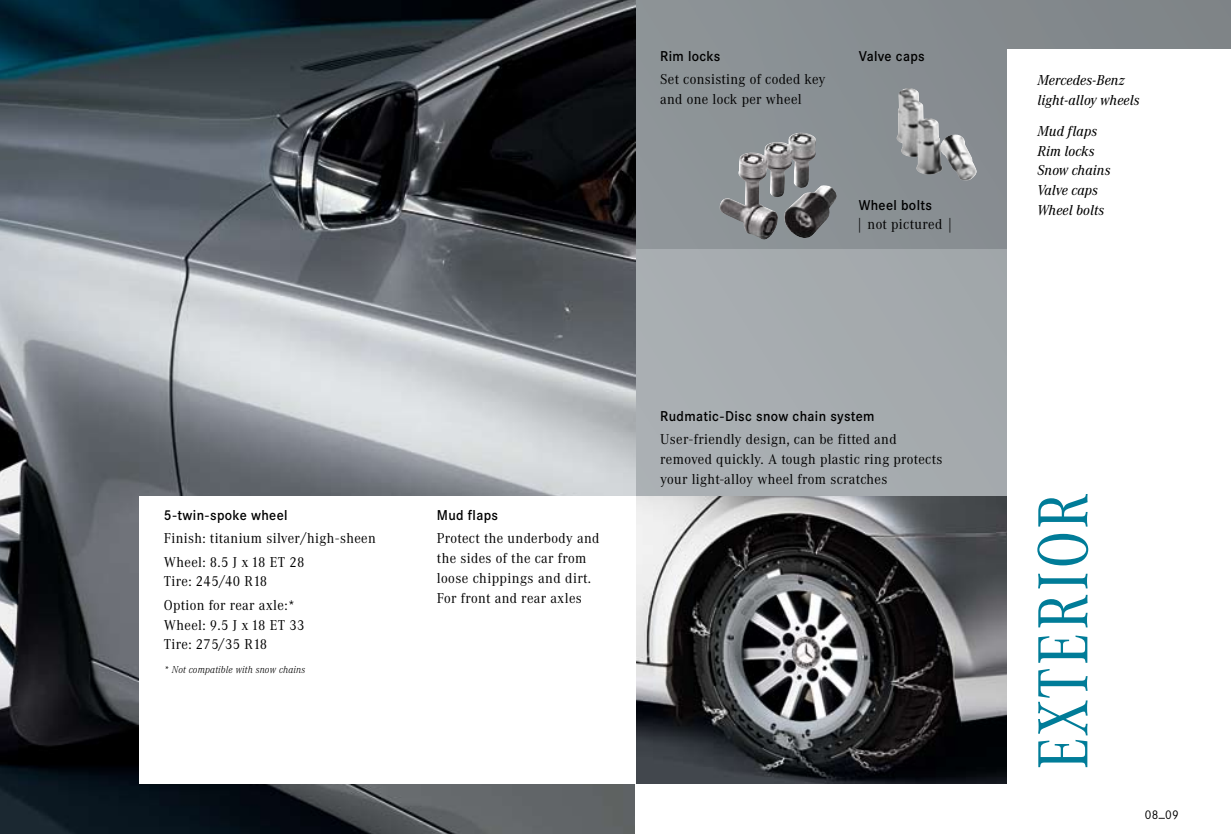
<style>
.page{position:relative;width:1231px;height:834px;background:#fff}
.page>*{position:absolute;margin:0;border:0;box-sizing:border-box;transform-origin:0 0}
.t1{font:73.5px "Corporate A Con";letter-spacing:.035em;color:#007c98}
.t2{font:14.88px/19.8px "Corporate A";letter-spacing:.025em;color:#000;scale:.95 1}
.t3{font:600 14.88px "Corporate S";letter-spacing:.025em;color:#000;scale:.95 1}
.t4{font:italic 500 14.88px/19.8px "Corporate A";letter-spacing:.01em;color:#000;scale:.95 1}
.t5{font:13.12px "Corporate S";color:#000;scale:.95 1}
.t6{font:italic 300 10.5px "Corporate A";letter-spacing:.025em;color:#000;scale:.95 1}
</style>
<div class="page">
<div style="left:0;top:0;width:1230px;height:833px;background:#a6acaf"></div>
<div style="left:0;top:0;width:1230px;height:248px;background:#899093"></div>
<img style="left:635px;top:496px;width:372px;height:288px">
<img style="left:719px;top:132px;width:118px;height:108px">
<img style="left:896px;top:88px;width:81px;height:93px">
<img style="left:0;top:0;width:635px;height:833px">
<div style="left:1007px;top:50px;width:223px;height:734px;background:#fff"></div>
<div style="left:139px;top:496px;width:496px;height:288px;background:#fff"></div>
<div style="left:635px;top:784px;width:595px;height:49px;background:#fff"></div>
<p class="t3" style="left:660px;top:47px;width:65px">Rim locks</p>
<p class="t3" style="left:858px;top:47px;width:71px">Valve caps</p>
<p class="t2" style="left:660px;top:69px;width:176px">Set consisting of coded key and one lock per wheel</p>
<p class="t3" style="left:858px;top:196px;width:79px">Wheel bolts</p>
<p class="t2" style="left:856px;top:215px;width:104px">| not pictured |</p>
<p class="t3" style="left:164px;top:506px;width:132px">5-twin-spoke wheel</p>
<p class="t2" style="left:164px;top:527px;width:225px;line-height:23.3px">Finish: titanium silver/high-sheen<br>Wheel: 8.5 J x 18 ET 28</p>
<p class="t2" style="left:164px;top:570px;width:140px;line-height:23.3px">Tire: 245/40 R18<br>Option for rear axle:*</p>
<p class="t2" style="left:164px;top:615px;width:150px">Wheel: 9.5 J x 18 ET 33<br>Tire: 275/35 R18</p>
<p class="t6" style="left:164px;top:663px;width:150px">* Not compatible with snow chains</p>
<p class="t3" style="left:437px;top:506px;width:66px">Mud flaps</p>
<p class="t2" style="left:437px;top:528px;width:173px">Protect the underbody and the sides of the car from loose chippings and dirt.<br>For front and rear axles</p>
<p class="t3" style="left:660px;top:407px;width:227px">Rudmatic-Disc snow chain system</p>
<p class="t2" style="left:660px;top:430px;width:299px">User-friendly design, can be fitted and removed quickly. A tough plastic ring protects your light--alloy wheel from scratches</p>
<p class="t4" style="left:1037px;top:71px;width:109px">Mercedes-Benz light-alloy wheels</p>
<p class="t4" style="left:1037px;top:121px;width:78px">Mud flaps<br>Rim locks<br>Snow chains<br>Valve caps</p>
<p class="t4" style="left:1037px;top:200px;width:72px">Wheel bolts</p>
<h1 class="t1" style="left:1023px;top:769px;width:278px;rotate:-90deg">exterior</h1>
<p class="t5" style="left:1144px;top:807px;width:37px">08_09</p>
</div>
